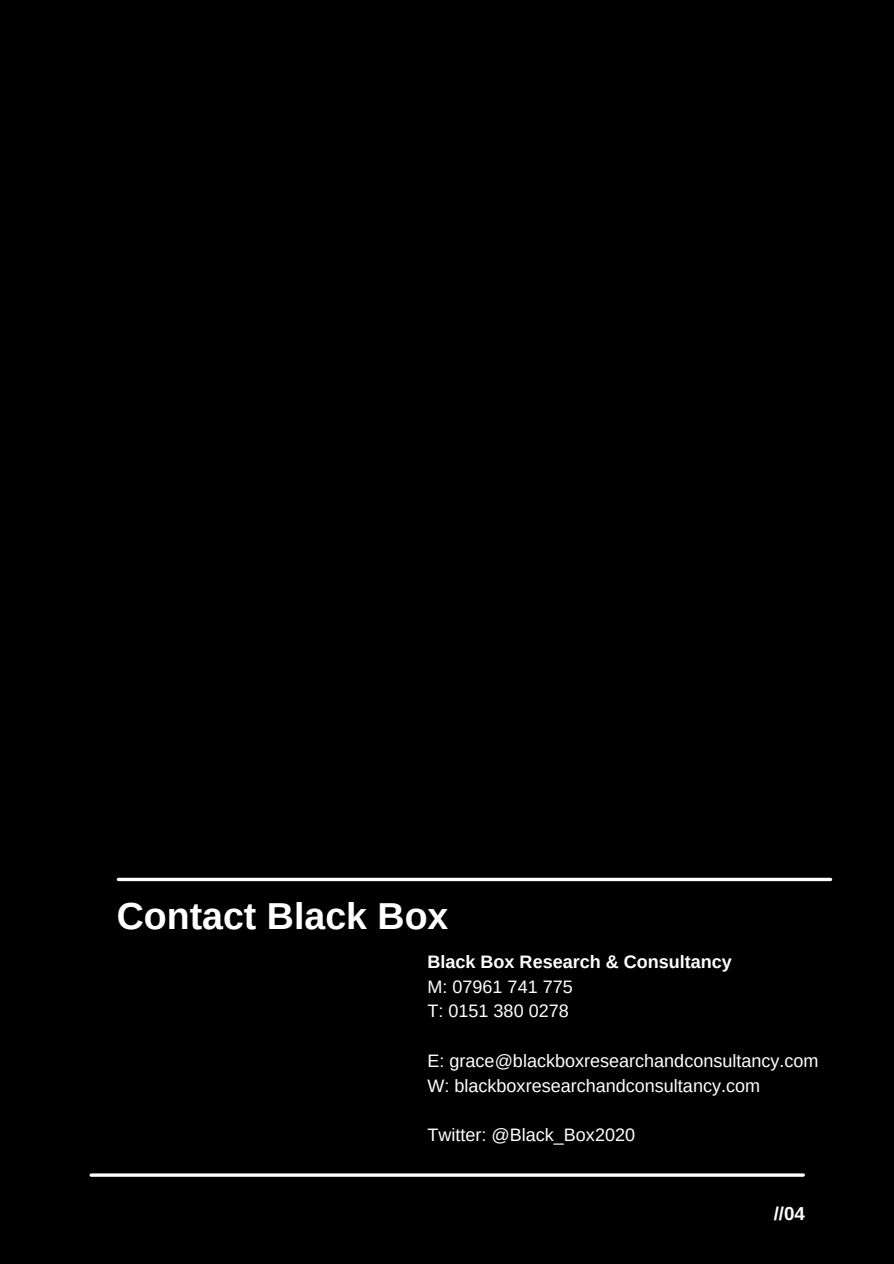
<style>
.page{position:relative;width:894px;height:1264px;background:#fff}
.page>*{position:absolute;margin:0;border:0;box-sizing:border-box;transform-origin:0 0}
.t1{font:700 37.5px "Arimo";color:#fff}
.t2{font:700 18.75px "Arimo";color:#fff}
.t3{font:18px/24.8px "Arimo";color:#fff}
.t4{font:700 18px "Arimo";color:#fff}
</style>
<div class="page">
<div style="left:0;top:0;width:893px;height:1263px;background:#000"></div>
<hr style="left:91px;top:1173px;width:712px;height:3px;background:#fff">
<svg style="left:118px;top:877px;width:712px;height:4px;background:#cdcdcd"></svg>
<h1 class="t1" style="left:117px;top:895px;width:333px">Contact Black Box</h1>
<p class="t4" style="left:427px;top:951px;width:306px">Black Box Research &amp; Consultancy</p>
<p class="t3" style="left:427px;top:974px;width:147px">M: 07961 741 775<br>T: 0151 380 0278</p>
<p class="t3" style="left:427px;top:1048px;width:392px">E: grace@blackboxresearchandconsultancy.com<br>W: blackboxresearchandconsultancy.com</p>
<p class="t3" style="left:427px;top:1122px;width:209px">Twitter: @Black_Box2020</p>
<p class="t2" style="left:773px;top:1202px;width:33px">//04</p>
</div>
